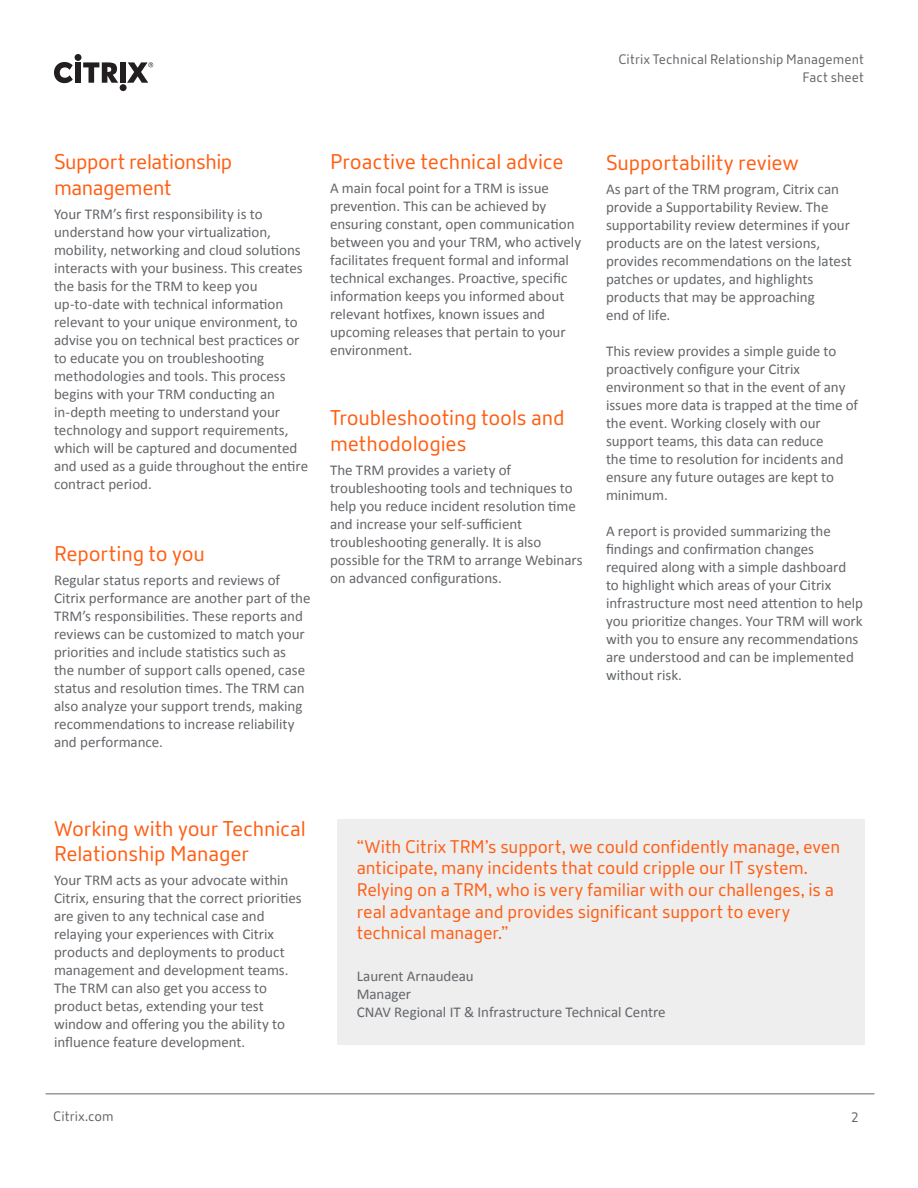
<style>
.page{position:relative;width:918px;height:1188px;background:#fff}
.page>*{position:absolute;margin:0;border:0;box-sizing:border-box;transform-origin:0 0}
.BodyText_-_70k_-_9_1{font:21px/25.2px "Citrix New Sans";letter-spacing:-.01em;color:#ff5f14}
.BodyText_-_70k_-_9_1-2{font:18px/21.6px "Citrix New Sans";letter-spacing:-.005em;color:#ff5f14}
.BodyText_-_70k_-_9_1-3{font:15px/18px "Calibri";color:#63666a}
.t1{font:13.5px/18px "Citrix New Sans";letter-spacing:.005em;color:#63666a;text-align:right}
</style>
<div class="page">
<hr style="left:46px;top:1094px;width:828px;height:1px;background:#63666a">
<div style="left:75px;top:54px;width:7px;height:7px;background:#231f20;border-radius:50%"></div>
<div style="left:75px;top:62px;width:6px;height:21px;background:#231f20"></div>
<div style="left:120px;top:84px;width:7px;height:7px;background:#231f20;border-radius:50%"></div>
<div style="left:120px;top:62px;width:6px;height:21px;background:#231f20"></div>
<svg style="left:54px;top:62px;width:19px;height:21px"></svg>
<svg style="left:83px;top:62px;width:35px;height:21px"></svg>
<svg style="left:127px;top:62px;width:26px;height:21px"></svg>
<div style="left:338px;top:819px;width:527px;height:226px;background:#eeeeef"></div>
<p class="t1" style="left:618px;top:50px;width:247px">Citrix Technical Relationship Management<br>Fact sheet</p>
<p class="BodyText_-_70k_-_9_1" style="left:54px;top:150px;width:180px">Support relationship management</p>
<p class="BodyText_-_70k_-_9_1-3" style="left:54px;top:205px;width:256px">Your TRM’s first responsibility is to understand how your virtualization, mobility, networking and cloud solutions interacts with your business. This creates the basis for the TRM to keep you up-to-date with technical information relevant to your unique environment, to advise you on technical best practices or to educate you on troubleshooting methodologies and tools. This process begins with your TRM conducting an in-depth meeting to understand your technology and support requirements, which will be captured and documented and used as a guide throughout the entire contract period.</p>
<p class="BodyText_-_70k_-_9_1" style="left:54px;top:541px;width:152px">Reporting to you</p>
<p class="BodyText_-_70k_-_9_1-3" style="left:54px;top:571px;width:258px">Regular status reports and reviews of Citrix performance are another part of the TRM’s responsibilities. These reports and reviews can be customized to match your priorities and include statistics such as<br>the number of support calls opened, case status and resolution times. The TRM can also analyze your support trends, making recommendations to increase reliability and performance.</p>
<p class="BodyText_-_70k_-_9_1" style="left:330px;top:150px;width:235px">Proactive technical advice</p>
<p class="BodyText_-_70k_-_9_1-3" style="left:330px;top:179px;width:253px">A main focal point for a TRM is issue prevention. This can be achieved by ensuring constant, open communication between you and your TRM, who actively facilitates frequent formal and informal technical exchanges. Proactive, specific information keeps you informed about relevant hotfixes, known issues and upcoming releases that pertain to your environment.</p>
<p class="BodyText_-_70k_-_9_1" style="left:330px;top:406px;width:236px">Troubleshooting tools and methodologies</p>
<p class="BodyText_-_70k_-_9_1-3" style="left:330px;top:461px;width:254px">The TRM provides a variety of troubleshooting tools and techniques to help you reduce incident resolution time and increase your self-sufficient troubleshooting generally. It is also possible for the TRM to arrange Webinars on advanced configurations.</p>
<p class="BodyText_-_70k_-_9_1" style="left:606px;top:150px;width:194px">Supportability review</p>
<p class="BodyText_-_70k_-_9_1-3" style="left:606px;top:180px;width:248px">As part of the TRM program, Citrix can provide a Supportability Review. The supportability review determines if your products are on the latest versions, provides recommendations on the latest patches or updates, and highlights products that may be approaching<br>end of life.</p>
<p class="BodyText_-_70k_-_9_1-3" style="left:606px;top:342px;width:254px">This review provides a simple guide to proactively configure your Citrix environment so that in the event of any issues more data is trapped at the time of the event. Working closely with our support teams, this data can reduce<br>the time to resolution for incidents and ensure any future outages are kept to minimum.</p>
<p class="BodyText_-_70k_-_9_1-3" style="left:606px;top:522px;width:259px">A report is provided summarizing the findings and confirmation changes required along with a simple dashboard<br>to highlight which areas of your Citrix infrastructure most need attention to help you prioritize changes. Your TRM will work with you to ensure any recommendations are understood and can be implemented without risk.</p>
<p class="BodyText_-_70k_-_9_1" style="left:54px;top:816px;width:253px">Working with your Technical<br>Relationship Manager</p>
<p class="BodyText_-_70k_-_9_1-3" style="left:54px;top:871px;width:249px">Your TRM acts as your advocate within Citrix, ensuring that the correct priorities are given to any technical case and relaying your experiences with Citrix products and deployments to product management and development teams.<br>The TRM can also get you access to product betas, extending your test window and offering you the ability to influence feature development.</p>
<p class="BodyText_-_70k_-_9_1-2" style="left:357px;top:836px;width:485px">“With Citrix TRM’s support, we could confidently manage, even anticipate, many incidents that could cripple our IT system.<br>Relying on a TRM, who is very familiar with our challenges, is a real advantage and provides significant support to every technical manager.”</p>
<p class="BodyText_-_70k_-_9_1-3" style="left:357px;top:967px;width:118px">Laurent Arnaudeau</p>
<p class="BodyText_-_70k_-_9_1-3" style="left:357px;top:985px;width:310px">Manager<br>CNAV Regional IT &amp; Infrastructure Technical Centre</p>
<p class="t1" style="left:53px;top:1108px;width:62px">Citrix.com</p>
<p class="t1" style="left:851px;top:1109px;width:9px">2</p>
</div>
